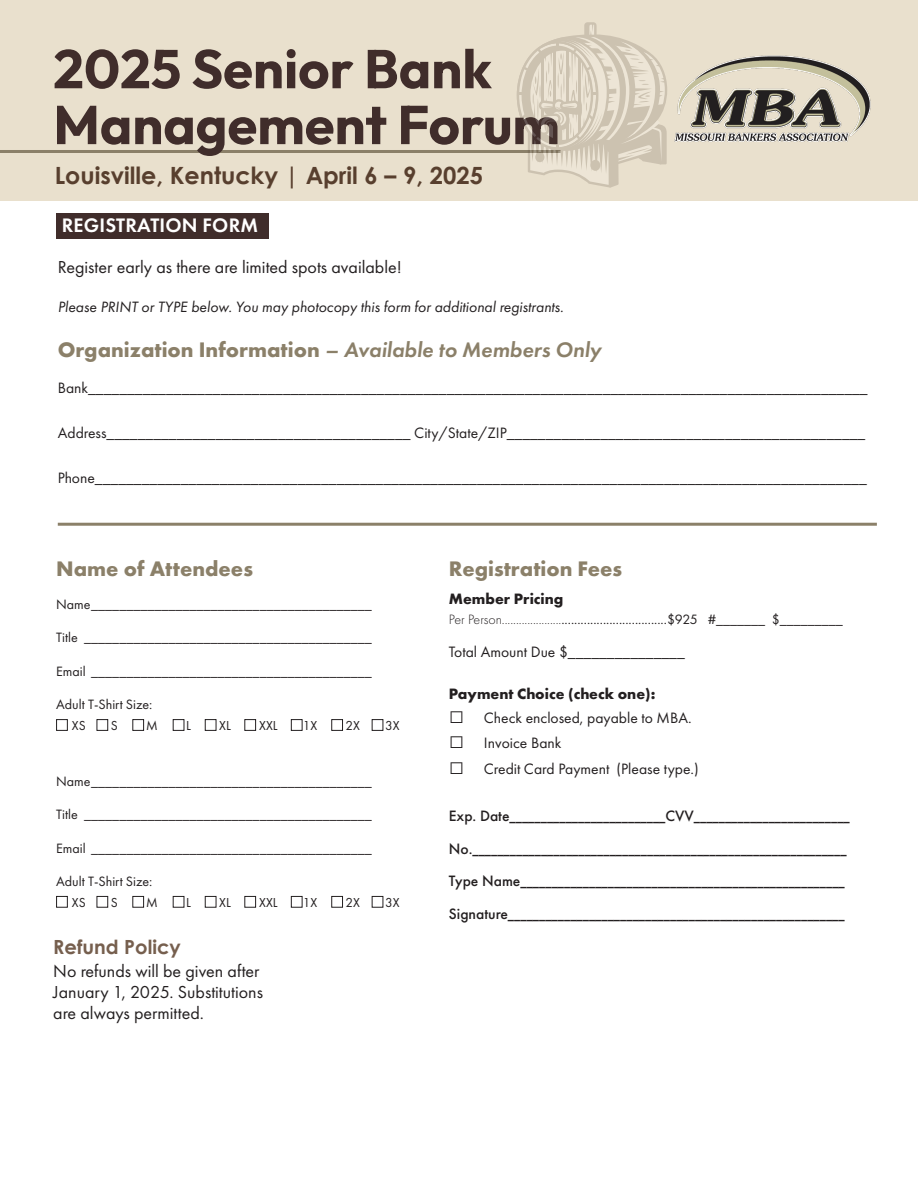
<style>
.page{position:relative;width:918px;height:1188px;background:#fff}
.page>*{position:absolute;margin:0;border:0;box-sizing:border-box;transform-origin:0 0}
.t1{font:700 54.3px/55.8px "Outfit";color:#402d2b}
.t2{font:700 23.7px "Century Gothic";color:#583f2e}
.Date{font:700 21.9px "Futura PT";color:#8b8069}
.t3{font:600 20.25px "Futura PT";letter-spacing:.01em;color:#fff}
.t4{font:700 19.5px "Century Gothic";color:#765f4e}
.t5{font:18px/21px "Futura PT";color:#231f20}
.Body_text{font:15.6px "Futura PT";color:#231f20}
.Body_text-2{font:500 15.6px "Futura PT";color:#231f20}
.Date-2{font:italic 15.6px "Futura PT";color:#231f20}
.Date-3{font:15.6px "Futura PT";color:#231f20}
.Body_text-3{font:700 15.6px "Futura PT";color:#231f20}
.Date-4{font:700 15.6px "Futura PT";color:#231f20}
.Body_text-4{font:14.1px "Futura PT";color:#231f20}
.Date-5{font:14.1px "Futura PT";color:#231f20}
.Body_text-5{font:13.5px "Futura PT";color:#231f20}
.s1{font-weight:600;font-style:italic}
.s2{font-weight:300}
</style>
<div class="page">
<div style="left:57px;top:213px;width:212px;height:26px;background:#402d2b"></div>
<div style="left:56px;top:719px;width:12px;height:12px;border:1px solid #231f20"></div>
<div style="left:56px;top:896px;width:12px;height:12px;border:1px solid #231f20"></div>
<div style="left:132px;top:719px;width:12px;height:12px;border:1px solid #231f20"></div>
<div style="left:132px;top:896px;width:12px;height:12px;border:1px solid #231f20"></div>
<div style="left:97px;top:719px;width:11px;height:12px;border:1px solid #231f20"></div>
<div style="left:97px;top:896px;width:11px;height:12px;border:1px solid #231f20"></div>
<div style="left:173px;top:719px;width:11px;height:12px;border:1px solid #231f20"></div>
<div style="left:173px;top:896px;width:11px;height:12px;border:1px solid #231f20"></div>
<div style="left:205px;top:719px;width:11px;height:12px;border:1px solid #231f20"></div>
<div style="left:205px;top:896px;width:11px;height:12px;border:1px solid #231f20"></div>
<div style="left:244px;top:719px;width:12px;height:12px;border:1px solid #231f20"></div>
<div style="left:244px;top:896px;width:12px;height:12px;border:1px solid #231f20"></div>
<div style="left:291px;top:719px;width:12px;height:12px;border:1px solid #231f20"></div>
<div style="left:291px;top:896px;width:12px;height:12px;border:1px solid #231f20"></div>
<div style="left:331px;top:719px;width:12px;height:12px;border:1px solid #231f20"></div>
<div style="left:331px;top:896px;width:12px;height:12px;border:1px solid #231f20"></div>
<div style="left:372px;top:719px;width:11px;height:12px;border:1px solid #231f20"></div>
<div style="left:372px;top:896px;width:11px;height:12px;border:1px solid #231f20"></div>
<hr style="left:58px;top:523px;width:819px;height:3px;background:#8b8069">
<div style="left:0;top:0;width:918px;height:201px;background:#e9e0cd"></div>
<hr style="left:0;top:150px;width:561px;height:3px;background:#8b8069">
<img style="left:674px;top:55px;width:197px;height:87px">
<svg style="left:517px;top:22px;width:150px;height:166px"></svg>
<p class="t1" style="left:53px;top:41px;width:508px">2025 Senior Bank<br>Management Forum</p>
<p class="t2" style="left:55px;top:158px;width:430px">Louisville, Kentucky | April 6 – 9, 2025</p>
<p class="t3" style="left:62px;top:213px;width:198px">REGISTRATION FORM</p>
<p class="t5" style="left:58px;top:256px;width:346px">Register early as there are limited spots available!</p>
<p class="Date-2" style="left:58px;top:297px;width:507px">Please PRINT or TYPE below. You may photocopy this form for additional registrants.</p>
<p class="Date" style="left:58px;top:336px;width:545px">Organization Information <span class="s1">– Available to Members Only</span></p>
<p class="Body_text" style="left:58px;top:378px;width:811px">Bank____________________________________________________________________________________________________</p>
<p class="Body_text" style="left:58px;top:423px;width:809px">Address_______________________________________ City/State/ZIP______________________________________________</p>
<p class="Body_text" style="left:58px;top:468px;width:811px">Phone___________________________________________________________________________________________________</p>
<p class="Date" style="left:56px;top:555px;width:198px">Name of Attendees</p>
<p class="Body_text-4" style="left:56px;top:596px;width:317px">Name________________________________________</p>
<p class="Body_text-4" style="left:56px;top:629px;width:317px">Title _________________________________________</p>
<p class="Body_text-4" style="left:56px;top:663px;width:317px">Email ________________________________________</p>
<p class="Body_text-4" style="left:56px;top:696px;width:98px">Adult T-Shirt Size:</p>
<p class="Body_text-5" style="left:72px;top:717px;width:15px">XS</p>
<p class="Body_text-5" style="left:111px;top:717px;width:8px">S</p>
<p class="Body_text-5" style="left:146px;top:717px;width:13px">M</p>
<p class="Body_text-5" style="left:186px;top:717px;width:6px">L</p>
<p class="Body_text-5" style="left:219px;top:717px;width:13px">XL</p>
<p class="Body_text-5" style="left:259px;top:717px;width:20px">XXL</p>
<p class="Body_text-5" style="left:303px;top:717px;width:16px">1X</p>
<p class="Body_text-5" style="left:346px;top:717px;width:16px">2X</p>
<p class="Body_text-5" style="left:385px;top:717px;width:16px">3X</p>
<p class="Body_text-4" style="left:56px;top:773px;width:317px">Name________________________________________</p>
<p class="Body_text-4" style="left:56px;top:806px;width:317px">Title _________________________________________</p>
<p class="Body_text-4" style="left:56px;top:840px;width:317px">Email ________________________________________</p>
<p class="Body_text-4" style="left:56px;top:873px;width:98px">Adult T-Shirt Size:</p>
<p class="Body_text-5" style="left:72px;top:894px;width:15px">XS</p>
<p class="Body_text-5" style="left:111px;top:894px;width:8px">S</p>
<p class="Body_text-5" style="left:146px;top:894px;width:13px">M</p>
<p class="Body_text-5" style="left:186px;top:894px;width:6px">L</p>
<p class="Body_text-5" style="left:219px;top:894px;width:13px">XL</p>
<p class="Body_text-5" style="left:259px;top:894px;width:20px">XXL</p>
<p class="Body_text-5" style="left:303px;top:894px;width:16px">1X</p>
<p class="Body_text-5" style="left:346px;top:894px;width:16px">2X</p>
<p class="Body_text-5" style="left:385px;top:894px;width:16px">3X</p>
<p class="t4" style="left:53px;top:932px;width:129px">Refund Policy</p>
<p class="t5" style="left:53px;top:961px;width:211px">No refunds will be given after<br>January 1, 2025. Substitutions are always permitted.</p>
<p class="Date" style="left:449px;top:555px;width:175px">Registration Fees</p>
<p class="Date-4" style="left:449px;top:589px;width:116px">Member Pricing</p>
<p class="Date-5" style="left:449px;top:611px;width:396px"><span class="s2">Per Person.....................</span>.................................$925 #_______ $_________</p>
<p class="Date-3" style="left:449px;top:643px;width:238px">Total Amount Due $_______________</p>
<p class="Body_text-3" style="left:449px;top:684px;width:208px">Payment Choice (check one):</p>
<p class="Body_text" style="left:484px;top:708px;width:209px">Check enclosed, payable to MBA.</p>
<p class="Body_text" style="left:484px;top:734px;width:79px">Invoice Bank</p>
<p class="Body_text" style="left:484px;top:760px;width:216px">Credit Card Payment (Please type.)</p>
<p class="Body_text-2" style="left:449px;top:806px;width:402px">Exp. Date_________________________CVV_________________________</p>
<p class="Body_text-2" style="left:449px;top:839px;width:399px">No.____________________________________________________________</p>
<p class="Body_text-2" style="left:449px;top:872px;width:397px">Type Name____________________________________________________</p>
<p class="Body_text-2" style="left:449px;top:904px;width:397px">Signature______________________________________________________</p>
</div>
